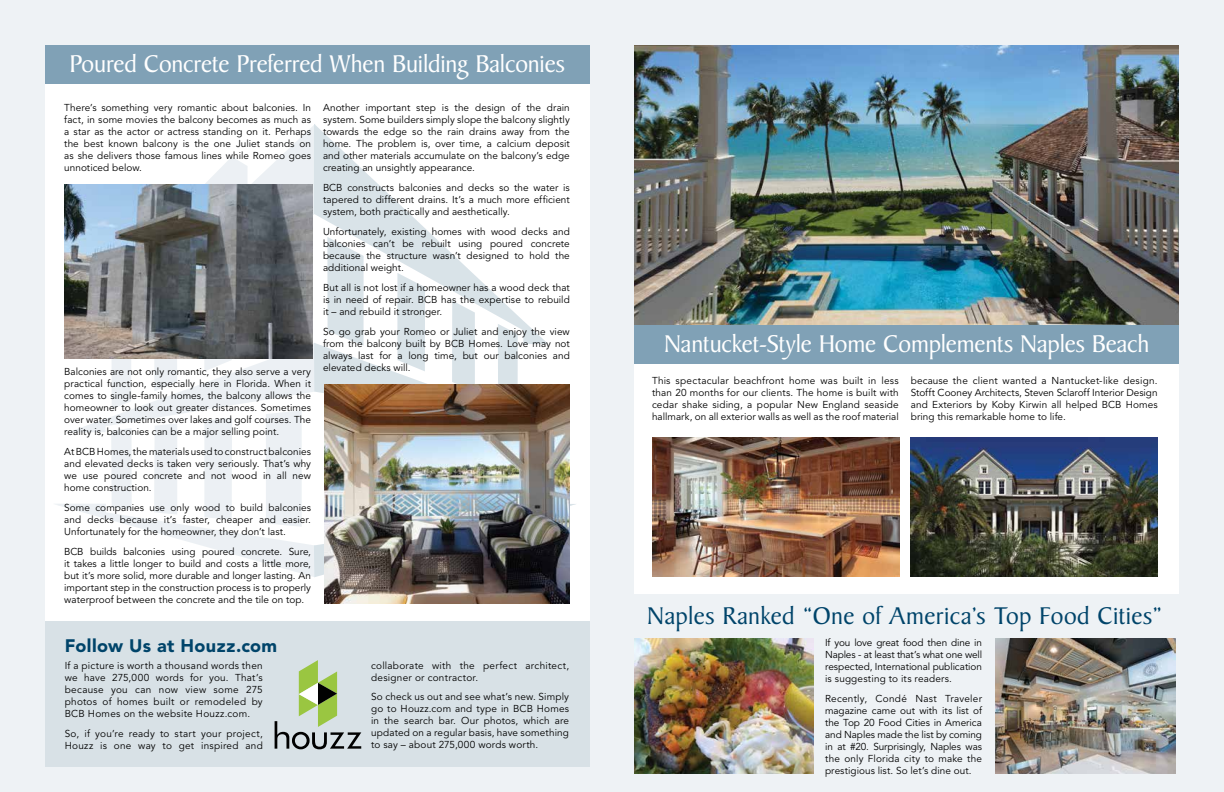
<style>
.page{position:relative;width:1224px;height:792px;background:#eef2f5}
.page>*{position:absolute;margin:0;border:0;box-sizing:border-box;transform-origin:0 0}
.t1{font:26px "Baker Signet BT";letter-spacing:-.01em;color:#fff}
.t2{font:26px "Baker Signet BT";letter-spacing:.015em;color:#00446a}
.t3{font:900 18px "Avenir LT Std";letter-spacing:.02em;color:#00446a}
.t4{font:10px/12px "Avenir LT Std";letter-spacing:.01em;color:#000;text-align:justify}
</style>
<div class="page">
<div style="left:45px;top:45px;width:544px;height:719px;background:#fff"></div>
<div style="left:635px;top:45px;width:544px;height:549px;background:#fff"></div>
<div style="left:45px;top:621px;width:545px;height:146px;background:#d8e1e6"></div>
<div style="left:45px;top:45px;width:544px;height:39px;background:#80a1b6"></div>
<svg style="left:275px;top:660px;width:86px;height:89px"></svg>
<img style="left:634px;top:45px;width:545px;height:280px">
<img style="left:652px;top:438px;width:248px;height:138px">
<img style="left:910px;top:438px;width:248px;height:138px">
<div style="left:634px;top:325px;width:545px;height:39px;background:#80a1b6"></div>
<img style="left:634px;top:638px;width:179px;height:136px">
<img style="left:995px;top:638px;width:180px;height:136px">
<svg style="left:280px;top:125px;width:34px;height:32px"></svg>
<svg style="left:314px;top:124px;width:35px;height:33px"></svg>
<svg style="left:55px;top:157px;width:521px;height:420px"></svg>
<img style="left:65px;top:184px;width:247px;height:174px">
<img style="left:324px;top:384px;width:245px;height:219px">
<h1 class="t1" style="left:69px;top:48px;width:497px">Poured Concrete Preferred When Building Balconies</h1>
<p class="t4" style="left:64px;top:102px;width:248px">There’s something very romantic about balconies. In fact, in some movies the balcony becomes as much as a star as the actor or actress standing on it. Perhaps the best known balcony is the one Juliet stands on as she delivers those famous lines while Romeo goes unnoticed below.</p>
<p class="t4" style="left:64px;top:366px;width:248px">Balconies are not only romantic, they also serve a very practical function, especially here in Florida. When it comes to single-family homes, the balcony allows the homeowner to look out greater distances. Sometimes over water. Sometimes over lakes and golf courses. The reality is, balconies can be a major selling point.</p>
<p class="t4" style="left:64px;top:446px;width:248px">At BCB Homes, the materials used to construct balconies and elevated decks is taken very seriously. That’s why we use poured concrete and not wood in all new home construction.</p>
<p class="t4" style="left:64px;top:502px;width:248px">Some companies use only wood to build balconies and decks because it’s faster, cheaper and easier.<br>Unfortunately for the homeowner, they don’t last.</p>
<p class="t4" style="left:64px;top:546px;width:248px">BCB builds balconies using poured concrete. Sure, it takes a little longer to build and costs a little more, but it’s more solid, more durable and longer lasting. An important step in the construction process is to properly waterproof between the concrete and the tile on top.</p>
<p class="t4" style="left:323px;top:102px;width:248px">Another important step is the design of the drain system. Some builders simply slope the balcony slightly towards the edge so the rain drains away from the home. The problem is, over time, a calcium deposit and other materials accumulate on the balcony’s edge creating an unsightly appearance.</p>
<p class="t4" style="left:323px;top:182px;width:248px">BCB constructs balconies and decks so the water is tapered to different drains. It’s a much more efficient system, both practically and aesthetically.</p>
<p class="t4" style="left:323px;top:226px;width:248px">Unfortunately, existing homes with wood decks and balconies can’t be rebuilt using poured concrete because the structure wasn’t designed to hold the additional weight.</p>
<p class="t4" style="left:323px;top:282px;width:248px">But all is not lost if a homeowner has a wood deck that is in need of repair. BCB has the expertise to rebuild it – and rebuild it stronger.</p>
<p class="t4" style="left:323px;top:326px;width:248px">So go grab your Romeo or Juliet and enjoy the view from the balcony built by BCB Homes. Love may not always last for a long time, but our balconies and elevated decks will.</p>
<h2 class="t3" style="left:65px;top:634px;width:214px">Follow Us at Houzz.com</h2>
<p class="t4" style="left:65px;top:659px;width:200px">If a picture is worth a thousand words then we have 275,000 words for you. That’s because you can now view some 275 photos of homes built or remodeled by BCB Homes on the website Houzz.com.</p>
<p class="t4" style="left:65px;top:727px;width:200px">So, if you’re ready to start your project,<br>Houzz is one way to get inspired and</p>
<p class="t4" style="left:371px;top:659px;width:200px">collaborate with the perfect architect, designer or contractor.</p>
<p class="t4" style="left:371px;top:691px;width:200px">So check us out and see what’s new. Simply go to Houzz.com and type in BCB Homes in the search bar. Our photos, which are updated on a regular basis, have something to say – about 275,000 words worth.</p>
<h1 class="t1" style="left:664px;top:328px;width:487px">Nantucket-Style Home Complements Naples Beach</h1>
<p class="t4" style="left:652px;top:375px;width:248px">This spectacular beachfront home was built in less than 20 months for our clients. The home is built with cedar shake siding, a popular New England seaside hallmark, on all exterior walls as well as the roof material</p>
<p class="t4" style="left:911px;top:375px;width:248px">because the client wanted a Nantucket-like design.<br>Stofft Cooney Architects, Steven Sclaroff Interior Design and Exteriors by Koby Kirwin all helped BCB Homes bring this remarkable home to life.</p>
<h1 class="t2" style="left:647px;top:601px;width:517px">Naples Ranked “One of America’s Top Food Cities”</h1>
<p class="t4" style="left:825px;top:637px;width:158px">If you love great food then dine in Naples - at least that’s what one well respected, International publication is suggesting to its readers.</p>
<p class="t4" style="left:825px;top:693px;width:158px">Recently, Condé Nast Traveler magazine came out with its list of the Top 20 Food Cities in America and Naples made the list by coming in at #20. Surprisingly, Naples was the only Florida city to make the prestigious list. So let’s dine out.</p>
</div>
